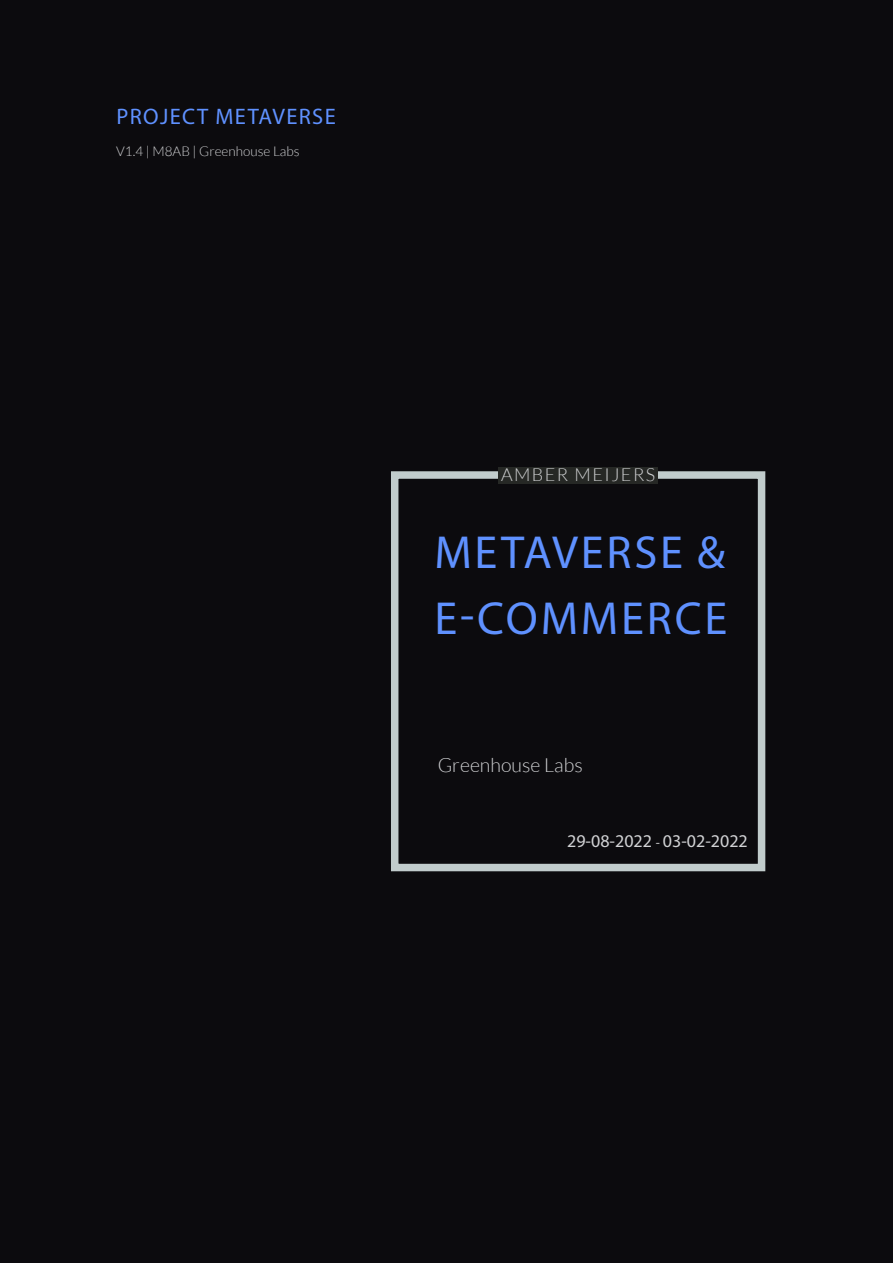
<style>
.page{position:relative;width:893px;height:1263px;background:#0c0b0e}
.page>*{position:absolute;margin:0;border:0;box-sizing:border-box;transform-origin:0 0}
.Title{font:46.5px/66px "Myriad Pro";letter-spacing:.06em;color:#5f91ff}
.Subhead_-_Align_Left{font:22.5px "Myriad Pro";letter-spacing:.06em;color:#5f91ff}
.Body_Text_-_Align_Le{font:300 19.5px "Lato";color:#d1d2d4}
.Body_Text_-_Align_Le-2{font:18px "Myriad Pro";color:#d1d2d4}
.Subhead_-_Align_Cent{font:300 18px "Lato";letter-spacing:.08em;color:#d1d2d4}
.Body_Text_-_Align_Le-3{font:300 13.5px "Lato";color:#d1d2d4}
.s1{font-size:13.5px}
</style>
<div class="page">
<div style="left:391px;top:471px;width:374px;height:400px;border:8px solid #c1cccc"></div>
<div style="left:499px;top:467px;width:159px;height:17px;background:#262825"></div>
<p class="Subhead_-_Align_Left" style="left:116px;top:103px;width:221px">PROJECT METAVERSE</p>
<p class="Body_Text_-_Align_Le-3" style="left:116px;top:144px;width:185px">V1.4 | M8AB | Greenhouse Labs</p>
<p class="Subhead_-_Align_Cent" style="left:501px;top:465px;width:156px">AMBER MEIJERS</p>
<p class="Title" style="left:434px;top:518px;width:294px">METAVERSE &amp;<br>E-COMMERCE</p>
<p class="Body_Text_-_Align_Le" style="left:438px;top:754px;width:147px">Greenhouse Labs</p>
<p class="Body_Text_-_Align_Le-2" style="left:567px;top:830px;width:182px">29-08-2022 <span class="s1">-</span> 03-02-2022</p>
</div>
